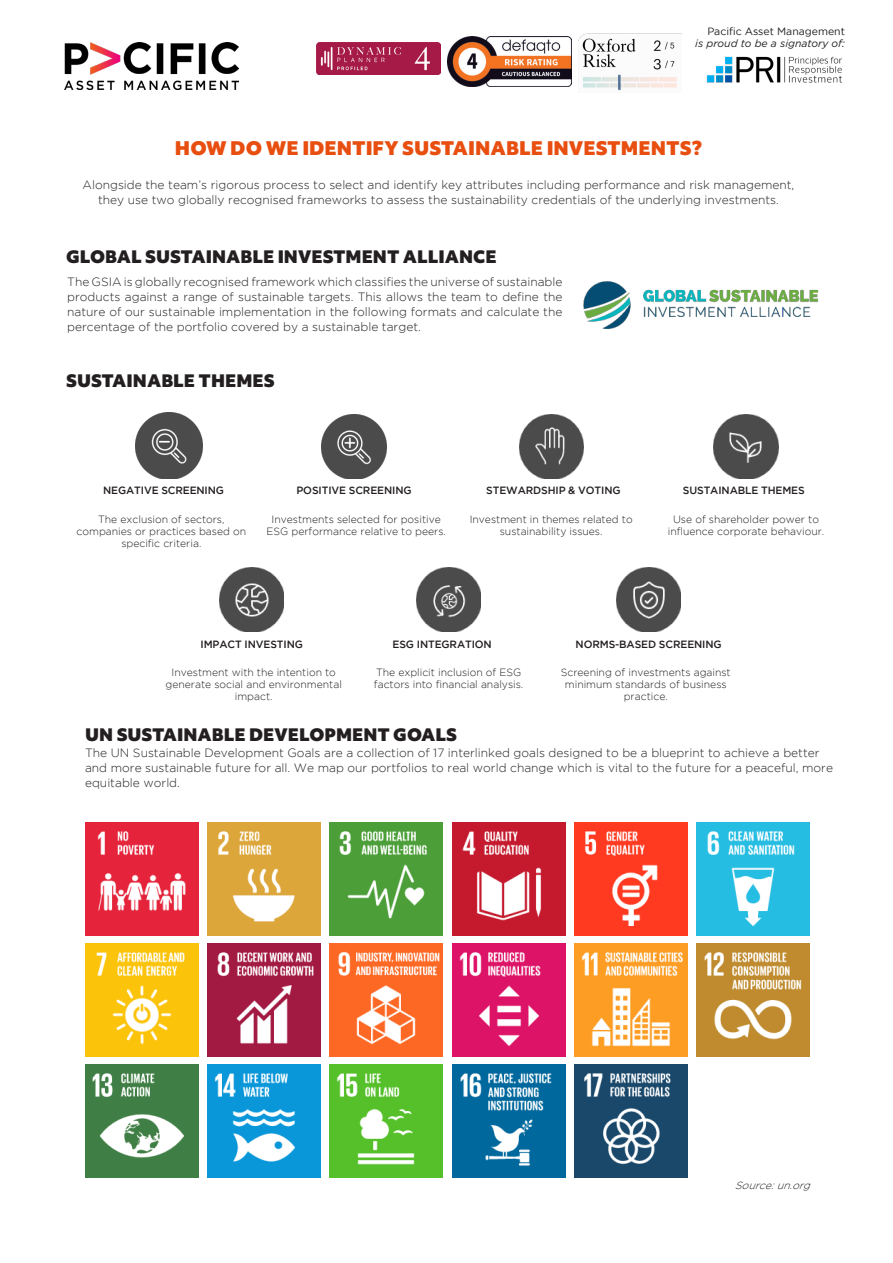
<style>
.page{position:relative;width:893px;height:1263px;background:#fff}
.page>*{position:absolute;margin:0;border:0;box-sizing:border-box;transform-origin:0 0}
.t1{font:900 18px "Objektiv Mk 1";color:#e84e0f}
.t2{font:900 16.5px "Objektiv Mk 1";color:#231f20}
.t3{font:300 12px/15px "Gotham";color:#231f20}
.t4{font:300 10.5px/12px "Gotham";color:#231f20;text-align:center}
.t5{font:500 10.5px "Gotham";letter-spacing:-.01em;color:#231f20}
.t6{font:italic 10.5px/12px "Gotham";color:#231f20;text-align:right}
.t7{font:italic 300 10.5px "Gotham";color:#231f20}
.s1{font-style:normal}
</style>
<div class="page">
<img style="left:85px;top:822px;width:113px;height:113px">
<img style="left:208px;top:822px;width:113px;height:113px">
<img style="left:574px;top:1065px;width:113px;height:113px">
<img style="left:452px;top:1065px;width:113px;height:113px">
<img style="left:330px;top:1065px;width:113px;height:113px">
<img style="left:208px;top:1065px;width:113px;height:113px">
<img style="left:85px;top:1065px;width:113px;height:113px">
<img style="left:697px;top:943px;width:113px;height:113px">
<img style="left:574px;top:943px;width:113px;height:113px">
<img style="left:452px;top:943px;width:113px;height:113px">
<img style="left:330px;top:943px;width:113px;height:113px">
<img style="left:208px;top:943px;width:113px;height:113px">
<img style="left:85px;top:943px;width:113px;height:113px">
<img style="left:697px;top:822px;width:113px;height:113px">
<img style="left:574px;top:822px;width:113px;height:113px">
<img style="left:452px;top:822px;width:113px;height:113px">
<img style="left:330px;top:822px;width:113px;height:113px">
<img style="left:583px;top:281px;width:236px;height:48px">
<img style="left:322px;top:415px;width:64px;height:64px">
<img style="left:135px;top:412px;width:67px;height:67px">
<img style="left:519px;top:415px;width:64px;height:64px">
<img style="left:714px;top:415px;width:64px;height:64px">
<img style="left:220px;top:567px;width:64px;height:65px">
<img style="left:416px;top:567px;width:65px;height:65px">
<img style="left:616px;top:567px;width:65px;height:65px">
<img style="left:65px;top:43px;width:173px;height:46px">
<img style="left:706px;top:56px;width:136px;height:27px">
<img style="left:578px;top:33px;width:104px;height:58px">
<img style="left:317px;top:43px;width:124px;height:32px">
<img style="left:448px;top:36px;width:124px;height:50px">
<p class="t6" style="left:695px;top:25px;width:151px"><span class="s1">Pacific Asset Management<br></span>is proud to be a signatory of:</p>
<p class="t1" style="left:175px;top:135px;width:529px">HOW DO WE IDENTIFY SUSTAINABLE INVESTMENTS?</p>
<p class="t3" style="left:83px;top:177px;width:713px;text-align:center">Alongside the team’s rigorous process to select and identify key attributes including performance and risk management, they use two globally recognised frameworks to assess the sustainability credentials of the underlying investments.</p>
<p class="t2" style="left:66px;top:244px;width:432px">GLOBAL SUSTAINABLE INVESTMENT ALLIANCE</p>
<p class="t3" style="left:67px;top:274px;width:497px;text-align:justify">The GSIA is globally recognised framework which classifies the universe of sustainable products against a range of sustainable targets. This allows the team to define the nature of our sustainable implementation in the following formats and calculate the percentage of the portfolio covered by a sustainable target.</p>
<p class="t2" style="left:66px;top:368px;width:210px">SUSTAINABLE THEMES</p>
<p class="t5" style="left:103px;top:484px;width:122px">NEGATIVE SCREENING</p>
<p class="t5" style="left:296px;top:484px;width:117px">POSITIVE SCREENING</p>
<p class="t5" style="left:486px;top:484px;width:136px">STEWARDSHIP &amp; VOTING</p>
<p class="t5" style="left:683px;top:484px;width:123px">SUSTAINABLE THEMES</p>
<p class="t4" style="left:77px;top:513px;width:171px">The exclusion of sectors, companies or practices based on specific criteria.</p>
<p class="t4" style="left:267px;top:513px;width:181px">Investments selected for positive<br>ESG performance relative to peers.</p>
<p class="t4" style="left:668px;top:513px;width:158px">Use of shareholder power to influence corporate behaviour.</p>
<p class="t4" style="left:470px;top:513px;width:164px">Investment in themes related to sustainability issues.</p>
<p class="t5" style="left:201px;top:639px;width:104px">IMPACT INVESTING</p>
<p class="t5" style="left:393px;top:639px;width:101px">ESG INTEGRATION</p>
<p class="t5" style="left:576px;top:639px;width:148px">NORMS-BASED SCREENING</p>
<p class="t4" style="left:165px;top:666px;width:178px">Investment with the intention to generate social and environmental impact.</p>
<p class="t4" style="left:561px;top:666px;width:171px">Screening of investments against minimum standards of business practice.</p>
<p class="t4" style="left:374px;top:666px;width:151px;text-align:left">The explicit inclusion of ESG factors into financial analysis.</p>
<p class="t2" style="left:85px;top:722px;width:373px">UN SUSTAINABLE DEVELOPMENT GOALS</p>
<p class="t3" style="left:85px;top:745px;width:750px">The UN Sustainable Development Goals are a collection of 17 interlinked goals designed to be a blueprint to achieve a better and more sustainable future for all. We map our portfolios to real world change which is vital to the future for a peaceful, more equitable world.</p>
<p class="t7" style="left:735px;top:1179px;width:81px">Source:un.org</p>
</div>
